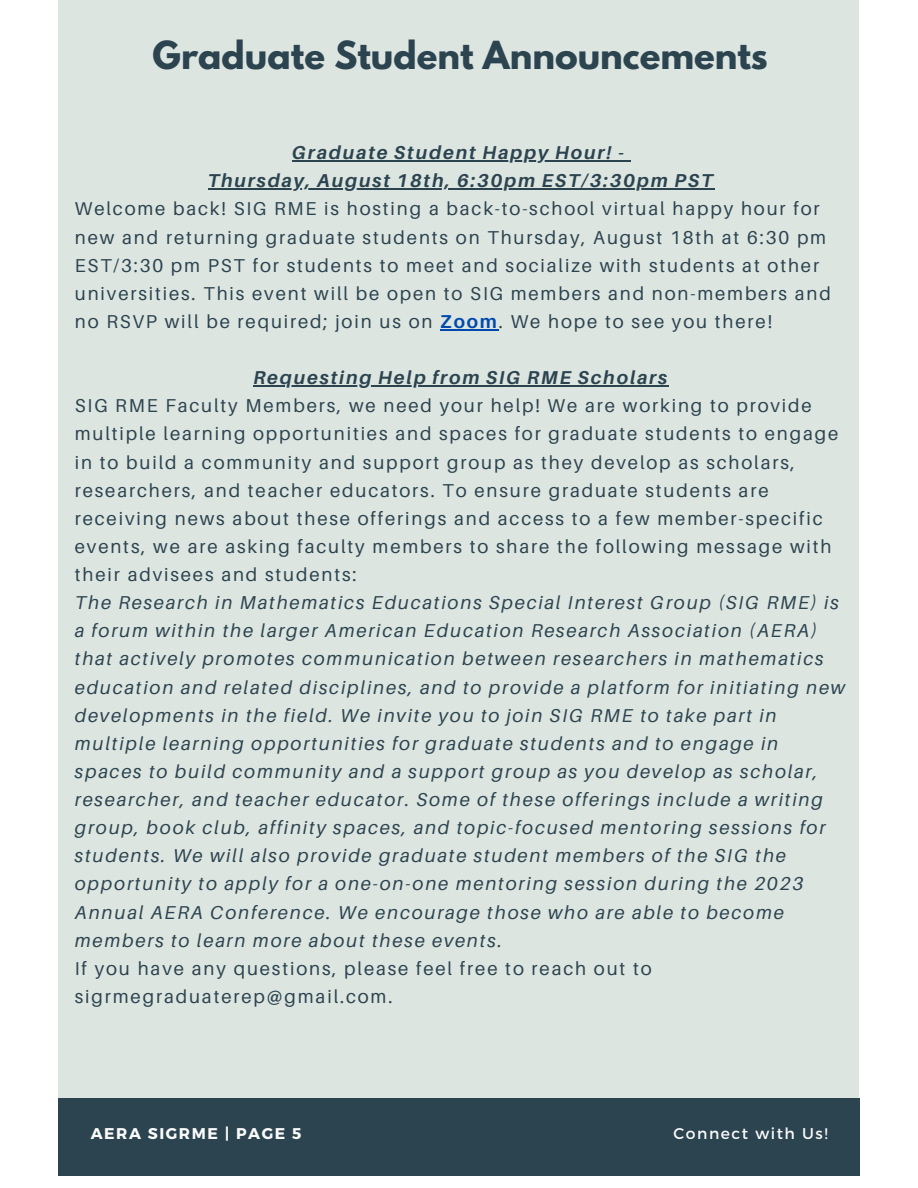
<style>
.page{position:relative;width:918px;height:1188px;background:#fff}
.page>*{position:absolute;margin:0;border:0;box-sizing:border-box;transform-origin:0 0}
.t1{font:700 34.2px "League Spartan";color:#2c4450}
.t2{font:italic 18.6px/28.2px "Aileron";letter-spacing:.1em;color:#2c4450}
.t3{font:18.6px/28.2px "Aileron";letter-spacing:.1em;color:#2c4450}
.t4{font:italic 700 18.6px/28.2px "Aileron";letter-spacing:.1em;color:#2c4450;text-align:center}
.t5{font:700 15.6px "Montserrat";letter-spacing:.1em;color:#fafafa}
.t6{font:15.6px "Montserrat";letter-spacing:.1em;color:#fafafa}
.s1{font-weight:700;color:#004aad}
</style>
<div class="page">
<div style="left:58px;top:0;width:801px;height:1175px;background:#dde5e0"></div>
<div style="left:58px;top:1099px;width:801px;height:76px;background:#2c4450"></div>
<hr style="left:292px;top:160px;width:334px;height:1px;background:#2c4450">
<hr style="left:208px;top:188px;width:507px;height:2px;background:#2c4450">
<hr style="left:440px;top:329px;width:59px;height:1px;background:#004aad">
<hr style="left:253px;top:385px;width:416px;height:1px;background:#2c4450">
<h1 class="t1" style="left:153px;top:38px;width:617px">Graduate Student Announcements</h1>
<p class="t4" style="left:208px;top:138px;width:507px">Graduate Student Happy Hour! -<br>Thursday, August 18th, 6:30pm EST/3:30pm PST</p>
<p class="t3" style="left:75px;top:194px;width:757px">Welcome back! SIG RME is hosting a back-to-school virtual happy hour for new and returning graduate students on Thursday, August 18th at 6:30 pm EST/3:30 pm PST for students to meet and socialize with students at other universities. This event will be open to SIG members and non-members and no RSVP will be required; join us on <span class="s1">Zoom</span>. We hope to see you there!</p>
<p class="t4" style="left:253px;top:363px;width:415px">Requesting Help from SIG RME Scholars</p>
<p class="t3" style="left:75px;top:391px;width:765px">SIG RME Faculty Members, we need your help! We are working to provide multiple learning opportunities and spaces for graduate students to engage in to build a community and support group as they develop as scholars, researchers, and teacher educators. To ensure graduate students are receiving news about these offerings and access to a few member-specific events, we are asking faculty members to share the following message with their advisees and students:</p>
<p class="t2" style="left:75px;top:588px;width:772px">The Research in Mathematics Educations Special Interest Group (SIG RME) is a forum within the larger American Education Research Association (AERA) that actively promotes communication between researchers in mathematics education and related disciplines, and to provide a platform for initiating new developments in the field. We invite you to join SIG RME to take part in multiple learning opportunities for graduate students and to engage in spaces to build community and a support group as you develop as scholar, researcher, and teacher educator. Some of these offerings include a writing group, book club, affinity spaces, and topic-focused mentoring sessions for students. We will also provide graduate student members of the SIG the opportunity to apply for a one-on-one mentoring session during the 2023<br>Annual AERA Conference. We encourage those who are able to become members to learn more about these events.</p>
<p class="t3" style="left:75px;top:954px;width:579px">If you have any questions, please feel free to reach out to sigrmegraduaterep@gmail.com.</p>
<p class="t5" style="left:91px;top:1124px;width:212px">AERA SIGRME | PAGE 5</p>
<p class="t6" style="left:673px;top:1123px;width:156px">Connect with Us!</p>
</div>
